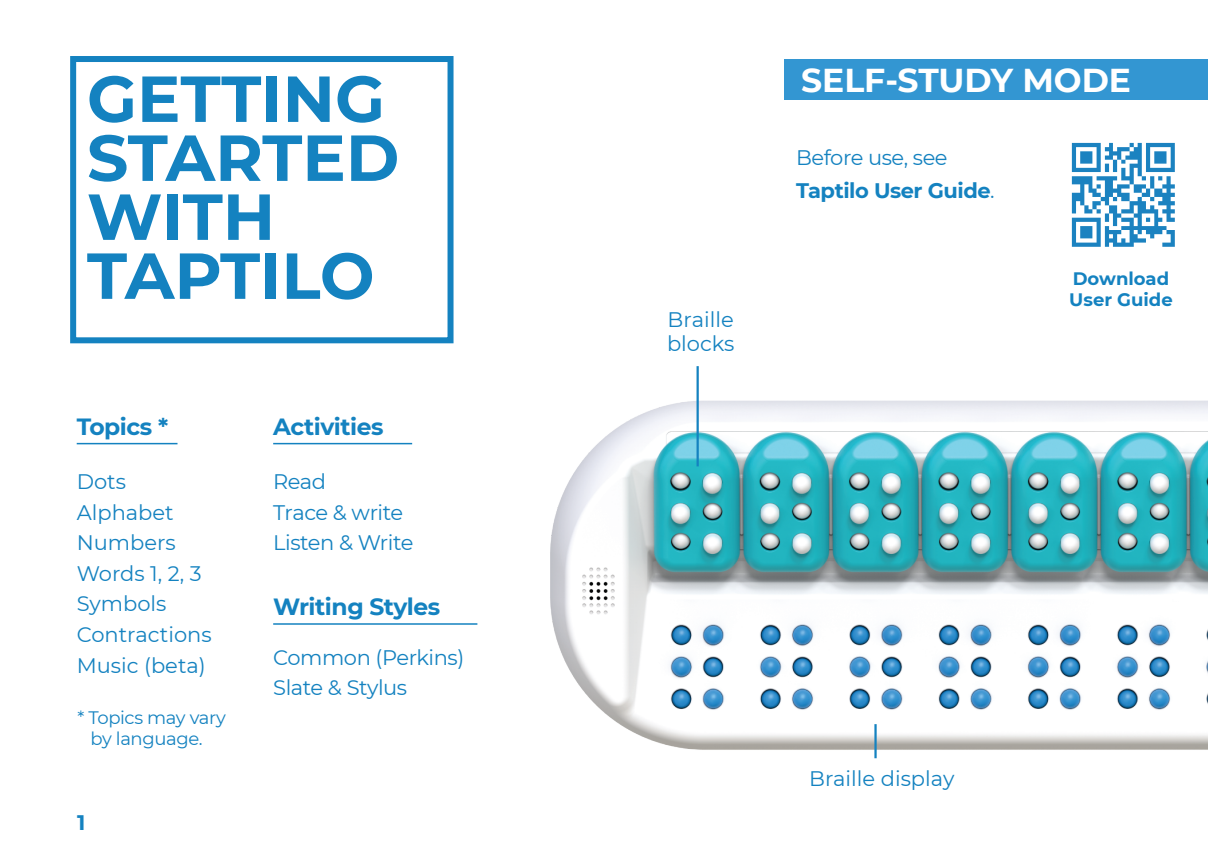
<style>
.page{position:relative;width:1208px;height:868px;background:#fff}
.page>*{position:absolute;margin:0;border:0;box-sizing:border-box;transform-origin:0 0}
.t1{font:700 64.8px/58.8px "Montserrat";color:#1482c0}
.t2{font:700 33px "Montserrat";color:#fff}
.t3{font:700 23.4px "Montserrat";letter-spacing:-.02em;color:#1482c0}
.t4{font:21px/30.6px "Montserrat";color:#1482c0}
.t5{font:700 21px/33px "Montserrat";letter-spacing:-.02em;color:#1482c0}
.t6{font:21px/30.6px "Montserrat";letter-spacing:-.025em;color:#1482c0}
.t7{font:21px/30.6px "Montserrat";letter-spacing:-.02em;color:#1482c0}
.t8{font:18px/21px "Montserrat";letter-spacing:-.02em;color:#1482c0;text-align:center}
.t9{font:700 18px/21px "Montserrat";color:#1482c0}
.s1{font-weight:400}
</style>
<div class="page">
<img style="left:550px;top:400px;width:658px;height:359px">
<div style="left:70px;top:56px;width:383px;height:287px;border:6px solid #1482c0"></div>
<div style="left:784px;top:59px;width:424px;height:41px;background:#3396d2"></div>
<img style="left:1071px;top:142px;width:104px;height:105px">
<hr style="left:696px;top:366px;width:3px;height:100px;background:#1482c0">
<hr style="left:874px;top:724px;width:2px;height:34px;background:#1482c0">
<hr style="left:77px;top:443px;width:100px;height:1px;background:#1482c0">
<hr style="left:273px;top:443px;width:139px;height:1px;background:#1482c0">
<hr style="left:273px;top:623px;width:204px;height:1px;background:#1482c0">
<h1 class="t1" style="left:87px;top:66px;width:314px">GETTING<br>STARTED<br>WITH<br>TAPTILO</h1>
<p class="t3" style="left:77px;top:410px;width:93px">Topics *</p>
<p class="t3" style="left:273px;top:410px;width:112px">Activities</p>
<p class="t6" style="left:273px;top:465px;width:142px">Read<br>Trace &amp; write<br>Listen &amp; Write</p>
<p class="t4" style="left:77px;top:465px;width:136px">Dots<br>Alphabet<br>Numbers<br>Words 1, 2, 3<br>Symbols<br>Contractions<br>Music (beta)</p>
<p class="t3" style="left:273px;top:590px;width:168px">Writing Styles</p>
<p class="t7" style="left:273px;top:641px;width:193px">Common (Perkins)<br>Slate &amp; Stylus</p>
<p class="t8" style="left:78px;top:706px;width:150px">* Topics may vary by language.</p>
<p class="t5" style="left:77px;top:804px;width:10px">1</p>
<p class="t4" style="left:667px;top:306px;width:69px;line-height:24px">Braille blocks</p>
<h2 class="t2" style="left:801px;top:57px;width:331px">SELF-STUDY MODE</h2>
<p class="t5" style="left:796px;top:140px;width:200px"><span class="s1">Before use, see<br></span>Taptilo User Guide<span class="s1">.</span></p>
<p class="t9" style="left:1069px;top:267px;width:105px">Download<br>User Guide</p>
<p class="t4" style="left:809px;top:762px;width:147px">Braille display</p>
</div>
